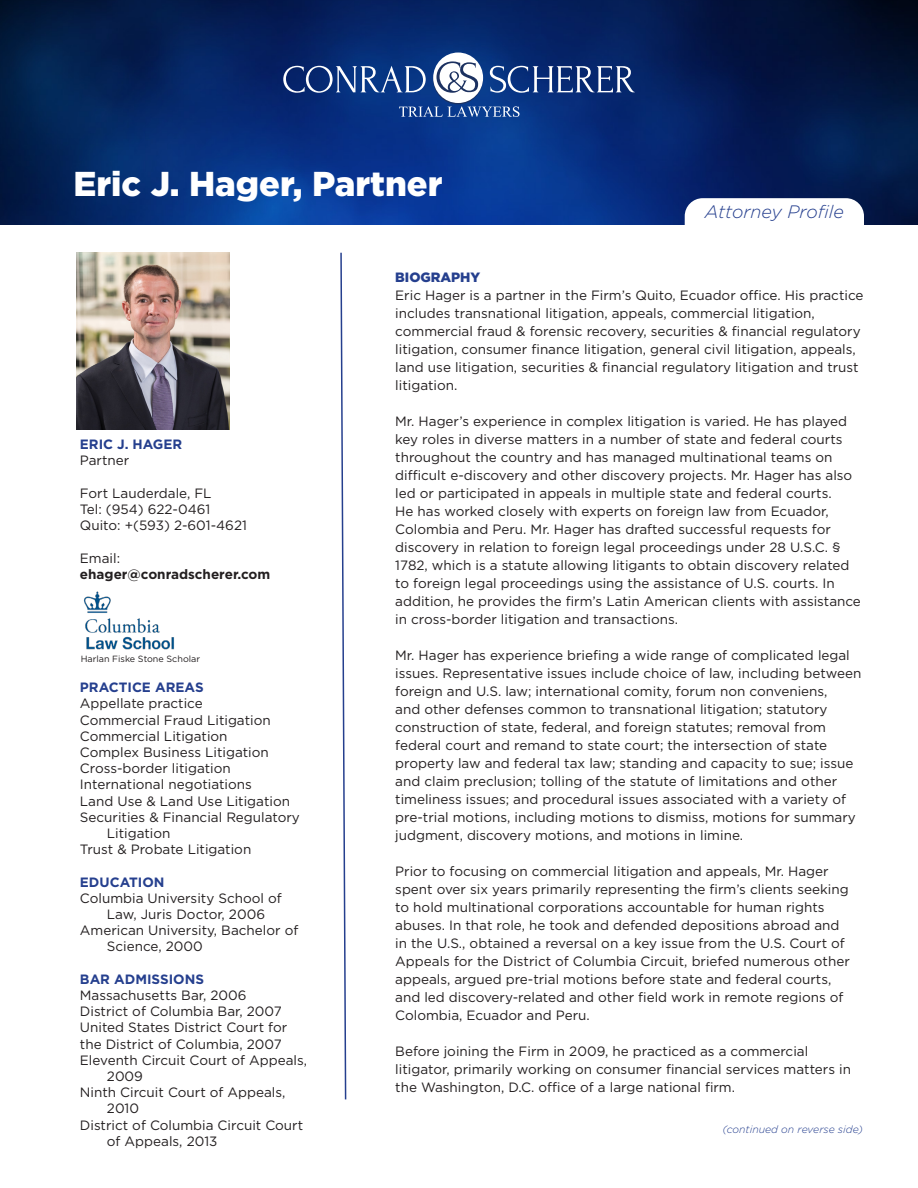
<style>
.page{position:relative;width:918px;height:1188px;background:#fff}
.page>*{position:absolute;margin:0;border:0;box-sizing:border-box;transform-origin:0 0}
.t1{font:900 34.5px "Gotham Pro";color:#fff}
.t2{font:italic 300 18px "Gotham";color:#253f8e}
.t3{font:13.5px/18px "Gotham Pro";color:#231f20}
.t4{font:13.5px/16.2px "Gotham";color:#231f20}
.t5{font:700 13.5px "Gotham";color:#253f8e}
.t6{font:700 13.5px "Gotham";color:#231f20}
.t7{font:900 13.5px "Gotham Pro";color:#253f8e}
.t8{font:italic 300 10.5px "Gotham Pro";color:#253f8e}
.t9{font:9px "Gotham";color:#231f20}
</style>
<div class="page">
<img style="left:77px;top:253px;width:153px;height:177px">
<img style="left:0;top:0;width:918px;height:225px">
<svg style="left:283px;top:53px;width:352px;height:64px;background:#30518f"></svg>
<svg style="left:340px;top:252px;width:7px;height:848px"></svg>
<img style="left:83px;top:591px;width:92px;height:58px">
<div style="left:685px;top:198px;width:179px;height:58px;background:#fff;border-radius:18px"></div>
<p class="t1" style="left:73px;top:164px;width:371px">Eric J. Hager, Partner</p>
<p class="t2" style="left:705px;top:200px;width:140px">Attorney Profile</p>
<p class="t5" style="left:80px;top:436px;width:104px">ERIC J. HAGER</p>
<p class="t4" style="left:80px;top:452px;width:51px">Partner</p>
<p class="t4" style="left:80px;top:485px;width:133px">Fort Lauderdale, FL</p>
<p class="t4" style="left:80px;top:501px;width:132px">Tel: (954) 622-0461</p>
<p class="t4" style="left:80px;top:517px;width:169px">Quito: +(593) 2-601-4621</p>
<p class="t4" style="left:80px;top:550px;width:42px">Email:</p>
<p class="t6" style="left:80px;top:565px;width:192px">ehager@conradscherer.com</p>
<p class="t9" style="left:81px;top:653px;width:121px">Harlan Fiske Stone Scholar</p>
<p class="t5" style="left:80px;top:679px;width:125px">PRACTICE AREAS</p>
<p class="t4" style="left:80px;top:695px;width:124px">Appellate practice</p>
<p class="t4" style="left:80px;top:712px;width:192px">Commercial Fraud Litigation</p>
<p class="t4" style="left:80px;top:728px;width:149px">Commercial Litigation</p>
<p class="t4" style="left:80px;top:744px;width:190px">Complex Business Litigation</p>
<p class="t4" style="left:80px;top:760px;width:152px">Cross-border litigation</p>
<p class="t4" style="left:80px;top:776px;width:173px">International negotiations</p>
<p class="t4" style="left:80px;top:793px;width:212px">Land Use &amp; Land Use Litigation</p>
<p class="t4" style="left:107px;top:809px;width:195px;text-indent:-27px">Securities &amp; Financial Regulatory<br>Litigation</p>
<p class="t4" style="left:80px;top:841px;width:173px">Trust &amp; Probate Litigation</p>
<p class="t5" style="left:80px;top:873px;width:86px">EDUCATION</p>
<p class="t4" style="left:107px;top:890px;width:176px;text-indent:-27px">Columbia University School of<br>Law, Juris Doctor, 2006</p>
<p class="t4" style="left:107px;top:922px;width:193px;text-indent:-27px">American University, Bachelor of<br>Science, 2000</p>
<p class="t5" style="left:80px;top:970px;width:126px">BAR ADMISSIONS</p>
<p class="t4" style="left:80px;top:987px;width:168px">Massachusetts Bar, 2006</p>
<p class="t4" style="left:80px;top:1003px;width:203px">District of Columbia Bar, 2007</p>
<p class="t4" style="left:80px;top:1019px;width:209px">United States District Court for the District of Columbia, 2007</p>
<p class="t4" style="left:107px;top:1052px;width:202px;text-indent:-27px">Eleventh Circuit Court of Appeals,<br>2009</p>
<p class="t4" style="left:107px;top:1084px;width:180px;text-indent:-27px">Ninth Circuit Court of Appeals,<br>2010</p>
<p class="t4" style="left:107px;top:1117px;width:198px;text-indent:-27px">District of Columbia Circuit Court of Appeals, 2013</p>
<p class="t7" style="left:395px;top:270px;width:87px">BIOGRAPHY</p>
<p class="t3" style="left:395px;top:286px;width:470px">Eric Hager is a partner in the Firm’s Quito, Ecuador office. His practice includes transnational litigation, appeals, commercial litigation, commercial fraud &amp; forensic recovery, securities &amp; financial regulatory litigation, consumer finance litigation, general civil litigation, appeals, land use litigation, securities &amp; financial regulatory litigation and trust litigation.</p>
<p class="t3" style="left:395px;top:412px;width:467px">Mr. Hager’s experience in complex litigation is varied. He has played key roles in diverse matters in a number of state and federal courts throughout the country and has managed multinational teams on difficult e-discovery and other discovery projects. Mr. Hager has also led or participated in appeals in multiple state and federal courts.<br>He has worked closely with experts on foreign law from Ecuador, Colombia and Peru. Mr. Hager has drafted successful requests for discovery in relation to foreign legal proceedings under 28 U.S.C. § 1782, which is a statute allowing litigants to obtain discovery related to foreign legal proceedings using the assistance of U.S. courts. In addition, he provides the firm’s Latin American clients with assistance in cross-border litigation and transactions.</p>
<p class="t3" style="left:395px;top:646px;width:468px">Mr. Hager has experience briefing a wide range of complicated legal issues. Representative issues include choice of law, including between foreign and U.S. law; international comity, forum non conveniens,<br>and other defenses common to transnational litigation; statutory construction of state, federal, and foreign statutes; removal from federal court and remand to state court; the intersection of state property law and federal tax law; standing and capacity to sue; issue and claim preclusion; tolling of the statute of limitations and other timeliness issues; and procedural issues associated with a variety of pre-trial motions, including motions to dismiss, motions for summary judgment, discovery motions, and motions in limine.</p>
<p class="t3" style="left:395px;top:862px;width:456px">Prior to focusing on commercial litigation and appeals, Mr. Hager spent over six years primarily representing the firm’s clients seeking to hold multinational corporations accountable for human rights abuses. In that role, he took and defended depositions abroad and in the U.S., obtained a reversal on a key issue from the U.S. Court of Appeals for the District of Columbia Circuit, briefed numerous other appeals, argued pre-trial motions before state and federal courts, and led discovery-related and other field work in remote regions of Colombia, Ecuador and Peru.</p>
<p class="t3" style="left:395px;top:1042px;width:457px">Before joining the Firm in 2009, he practiced as a commercial litigator, primarily working on consumer financial services matters in the Washington, D.C. office of a large national firm.</p>
<p class="t8" style="left:723px;top:1124px;width:142px">(continued on reverse side)</p>
</div>
